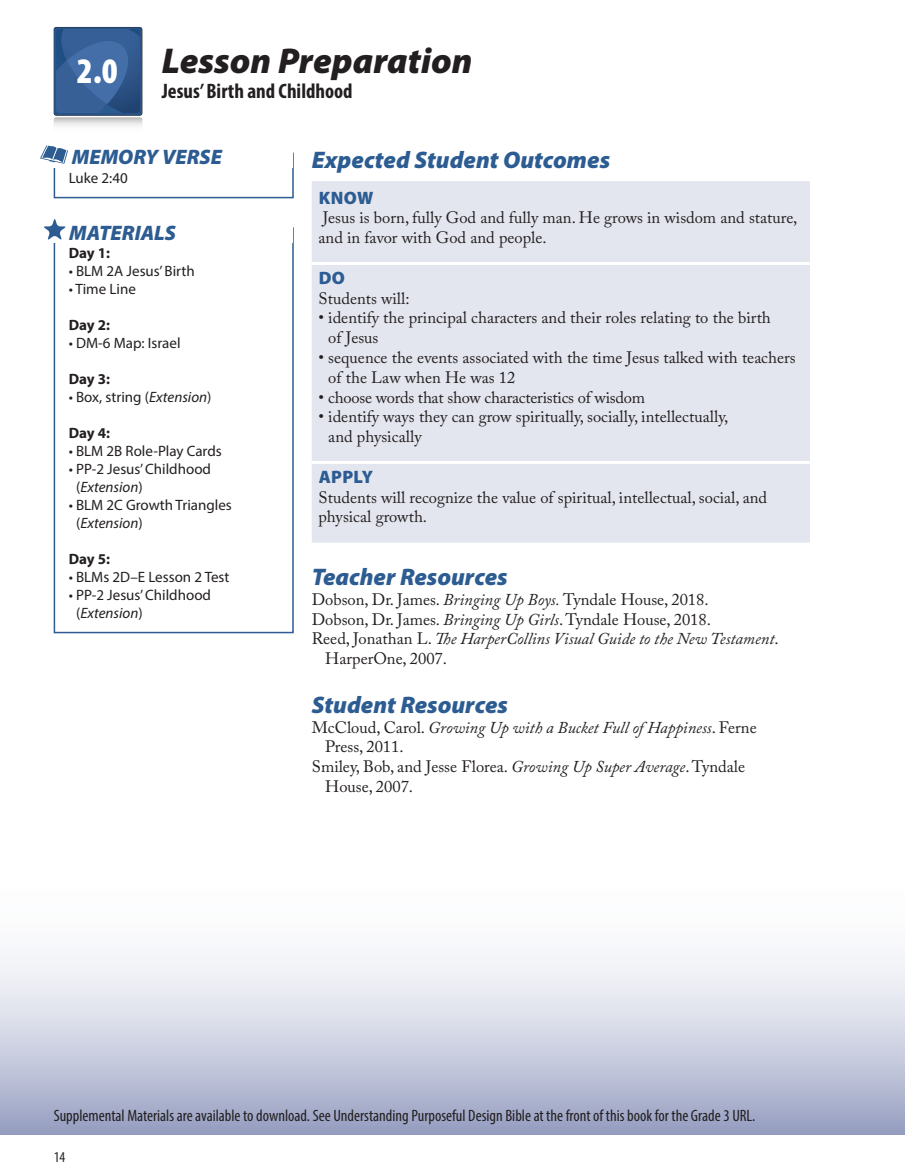
<style>
.page{position:relative;width:905px;height:1176px;background:#fff}
.page>*{position:absolute;margin:0;border:0;box-sizing:border-box;transform-origin:0 0}
.t1{font:italic 900 36px "Myriad Pro";color:#231f20}
.t2{font:900 condensed 36px "Myriad Pro";color:#fff}
.t3{font:italic 900 24px "Myriad Pro";color:#2c5c92}
.Body_Text{font:700 condensed 21px "Myriad Pro";color:#231f20}
.t4{font:italic 900 21px "Myriad Pro";color:#2c5c92}
.Body_Text-2{font:900 18px "Myriad Pro";letter-spacing:.02em;color:#2c5c92}
.Body_Text-3{font:16.5px/19.8px "Adobe Caslon Pro";color:#231f20}
.Body_Bibliography{font:16.5px/19.8px "Adobe Caslon Pro";color:#231f20}
.Body_Bibliography-2{font:italic 16.5px/19.8px "Adobe Caslon Pro";color:#231f20}
.Supplemental_Materia{font:condensed 16.5px "Myriad Pro";color:#231f20}
.Sidebars{font:15px/18px "Myriad Pro";color:#231f20}
.Sidebars-2{font:700 15px "Myriad Pro";letter-spacing:-.005em;color:#231f20}
.t5{font:condensed 15px "Myriad Pro";color:#231f20}
.s1{font-style:italic}
.s2{font-style:normal}
</style>
<div class="page">
<div style="left:54px;top:27px;width:88px;height:88px;background:#295286;border-radius:2px"></div>
<svg style="left:54px;top:29px;width:88px;height:97px"></svg>
<svg style="left:0;top:956px;width:905px;height:178px;background:#cbcfe0"></svg>
<div style="left:312px;top:181px;width:498px;height:361px;background:#e4e6ef"></div>
<hr style="left:312px;top:262px;width:498px;height:3px;background:#fff">
<hr style="left:312px;top:461px;width:498px;height:3px;background:#fff">
<div style="left:54px;top:152px;width:240px;height:46px;border:2px solid #2c5c92"></div>
<div style="left:40px;top:141px;width:252px;height:27px;background:#fff"></div>
<svg style="left:40px;top:145px;width:28px;height:19px"></svg>
<div style="left:54px;top:227px;width:240px;height:406px;border:2px solid #2c5c92"></div>
<div style="left:44px;top:216px;width:248px;height:26px;background:#fff"></div>
<svg style="left:44px;top:219px;width:22px;height:21px"></svg>
<p class="t2" style="left:77px;top:48px;width:42px">2.0</p>
<p class="t1" style="left:162px;top:37px;width:312px">Lesson Preparation</p>
<p class="Body_Text" style="left:162px;top:78px;width:192px">Jesus’ Birth and Childhood</p>
<p class="t4" style="left:72px;top:143px;width:152px">MEMORY VERSE</p>
<p class="Sidebars" style="left:69px;top:169px;width:61px">Luke 2:40</p>
<p class="t4" style="left:69px;top:218px;width:108px">MATERIALS</p>
<p class="Sidebars-2" style="left:69px;top:243px;width:43px">Day 1:</p>
<p class="Sidebars" style="left:69px;top:262px;width:128px">• BLM 2A Jesus’ Birth</p>
<p class="Sidebars" style="left:69px;top:280px;width:69px">• Time Line</p>
<p class="Sidebars-2" style="left:69px;top:315px;width:43px">Day 2:</p>
<p class="Sidebars" style="left:69px;top:334px;width:113px">• DM-6 Map: Israel</p>
<p class="Sidebars-2" style="left:69px;top:369px;width:43px">Day 3:</p>
<p class="Sidebars" style="left:69px;top:388px;width:144px">• Box, string (<span class="s1">Extension</span>)</p>
<p class="Sidebars-2" style="left:69px;top:423px;width:43px">Day 4:</p>
<p class="Sidebars" style="left:69px;top:442px;width:155px">• BLM 2B Role-Play Cards</p>
<p class="Sidebars" style="left:76px;top:460px;width:136px;text-indent:-7px">• PP-2 Jesus’ Childhood (<span class="s1">Extension</span>)</p>
<p class="Sidebars" style="left:76px;top:496px;width:157px;text-indent:-7px">• BLM 2C Growth Triangles (<span class="s1">Extension</span>)</p>
<p class="Sidebars-2" style="left:69px;top:549px;width:43px">Day 5:</p>
<p class="Sidebars" style="left:69px;top:568px;width:162px">• BLMs 2D–E Lesson 2 Test</p>
<p class="Sidebars" style="left:76px;top:586px;width:136px;text-indent:-7px">• PP-2 Jesus’ Childhood (<span class="s1">Extension</span>)</p>
<p class="t3" style="left:312px;top:143px;width:300px">Expected Student Outcomes</p>
<p class="Body_Text-2" style="left:319px;top:185px;width:56px">KNOW</p>
<p class="Body_Text-3" style="left:318px;top:208px;width:480px">Jesus is born, fully God and fully man. He grows in wisdom and stature, and in favor with God and people.</p>
<p class="Body_Text-2" style="left:319px;top:266px;width:28px">DO</p>
<p class="Body_Text-3" style="left:318px;top:288px;width:93px">Students will:</p>
<p class="Body_Text-3" style="left:328px;top:308px;width:444px;text-indent:-10px">• identify the principal characters and their roles relating to the birth of Jesus</p>
<p class="Body_Text-3" style="left:328px;top:347px;width:469px;text-indent:-10px">• sequence the events associated with the time Jesus talked with teachers of the Law when He was 12</p>
<p class="Body_Text-3" style="left:318px;top:387px;width:328px">• choose words that show characteristics of wisdom</p>
<p class="Body_Text-3" style="left:328px;top:407px;width:402px;text-indent:-10px">• identify ways they can grow spiritually, socially, intellectually, and physically</p>
<p class="Body_Text-2" style="left:319px;top:464px;width:56px">APPLY</p>
<p class="Body_Text-3" style="left:318px;top:487px;width:450px">Students will recognize the value of spiritual, intellectual, social, and physical growth.</p>
<p class="t3" style="left:312px;top:561px;width:197px">Teacher Resources</p>
<p class="Body_Bibliography" style="left:312px;top:589px;width:398px">Dobson, Dr. James. <span class="s1">Bringing Up Boys.</span> Tyndale House, 2018.</p>
<p class="Body_Bibliography" style="left:312px;top:609px;width:401px">Dobson, Dr. James. <span class="s1">Bringing Up Girls</span>. Tyndale House, 2018.</p>
<p class="Body_Bibliography-2" style="left:325px;top:628px;width:455px;text-indent:-14px"><span class="s2">Reed, Jonathan L.</span> The HarperCollins Visual Guide to the New Testament<span class="s2">.<br>HarperOne, 2007.</span></p>
<p class="t3" style="left:312px;top:688px;width:198px">Student Resources</p>
<p class="Body_Bibliography-2" style="left:325px;top:717px;width:433px;text-indent:-14px"><span class="s2">McCloud, Carol.</span> Growing Up with a Bucket Full of Happiness<span class="s2">. Ferne<br>Press, 2011.</span></p>
<p class="Body_Bibliography" style="left:325px;top:756px;width:421px;text-indent:-14px">Smiley, Bob, and Jesse Florea. <span class="s1">Growing Up Super Average</span>. Tyndale<br>House, 2007.</p>
<p class="Supplemental_Materia" style="left:54px;top:1105px;width:703px">Supplemental Materials are available to download. See Understanding Purposeful Design Bible at the front of this book for the Grade 3 URL.</p>
<p class="t5" style="left:54px;top:1147px;width:13px">14</p>
</div>
